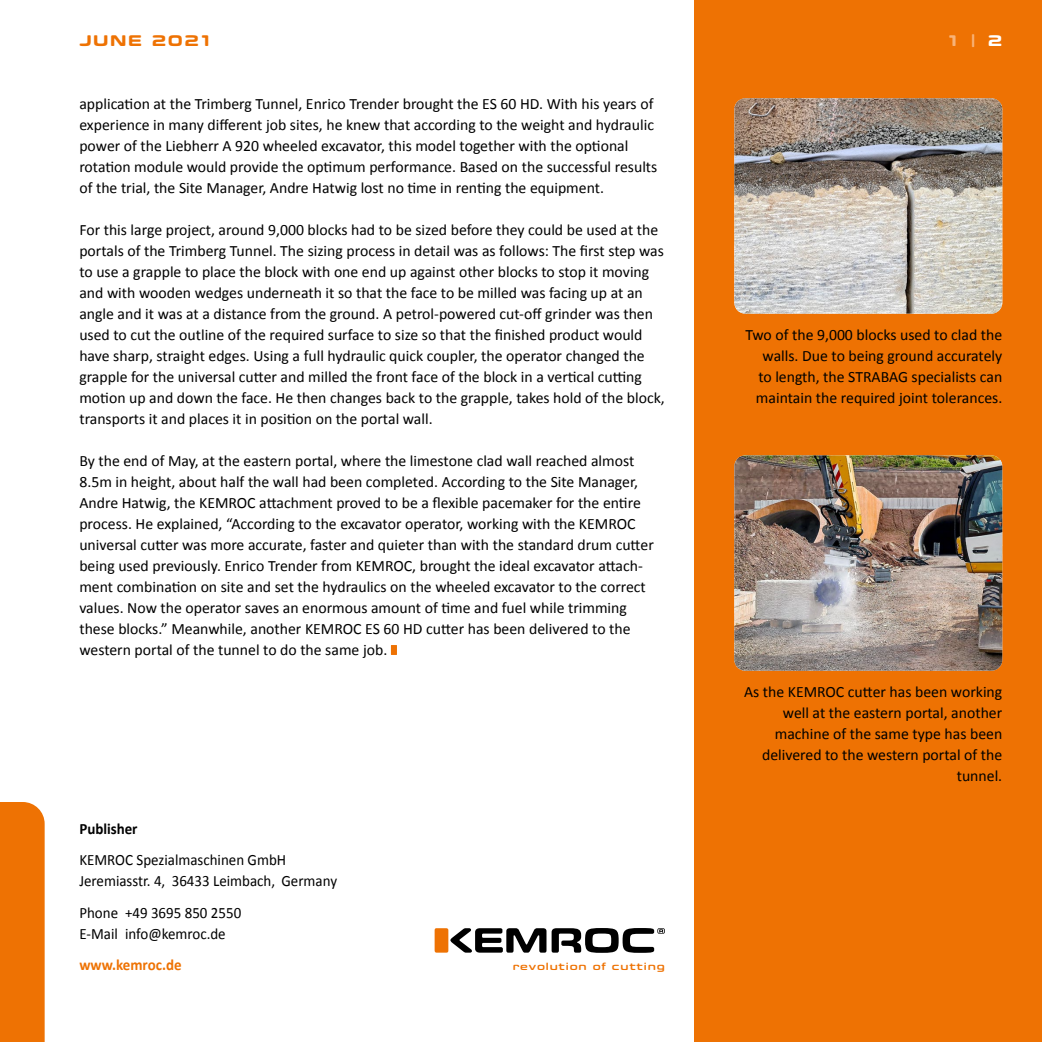
<style>
.page{position:relative;width:1042px;height:1042px;background:#fff}
.page>*{position:absolute;margin:0;border:0;box-sizing:border-box;transform-origin:0 0}
.t1{font:15.75px/21px "Calibri";color:#000}
.t2{font:15.75px/21px "Calibri";color:#000;scale:.95 1}
.t3{font:700 15.75px "Calibri";color:#ee7203;scale:.95 1}
.t4{font:700 15.75px "Calibri";color:#000;scale:.95 1}
.t5{font:700 15.75px "Eurostile Candy LT Pro";letter-spacing:.1em;color:#ee7203}
.t6{font:700 15.75px "Eurostile Candy LT Pro";color:#f8b378}
.t7{font:600 10.85px "Eurostile Candy LT Pro";letter-spacing:.075em;color:#ee7203}
.s1{color:#fff}
</style>
<div class="page">
<div style="left:694px;top:0;width:348px;height:1042px;background:#ee7203"></div>
<div style="left:391px;top:645px;width:6px;height:10px;background:#ee7203"></div>
<img style="left:734px;top:98px;width:268px;height:216px">
<img style="left:734px;top:455px;width:268px;height:216px">
<div style="left:0;top:802px;width:45px;height:240px;background:#ee7203"></div>
<div style="left:435px;top:928px;width:13px;height:24px;background:#ee7203;border-radius:2px"></div>
<svg style="left:450px;top:928px;width:215px;height:25px"></svg>
<p class="t5" style="left:79px;top:32px;width:133px">JUNE 2021</p>
<p class="t6" style="left:948px;top:32px;width:56px">1 | <span class="s1">2</span></p>
<p class="t1" style="left:79px;top:92px;width:579px">application at the Trimberg Tunnel, Enrico Trender brought the ES 60 HD. With his years of experience in many different job sites, he knew that according to the weight and hydraulic power of the Liebherr A 920 wheeled excavator, this model together with the optional rotation module would provide the optimum performance. Based on the successful results of the trial, the Site Manager, Andre Hatwig lost no time in renting the equipment.</p>
<p class="t1" style="left:79px;top:218px;width:587px">For this large project, around 9,000 blocks had to be sized before they could be used at the portals of the Trimberg Tunnel. The sizing process in detail was as follows: The first step was to use a grapple to place the block with one end up against other blocks to stop it moving and with wooden wedges underneath it so that the face to be milled was facing up at an angle and it was at a distance from the ground. A petrol-powered cut-off grinder was then used to cut the outline of the required surface to size so that the finished product would have sharp, straight edges. Using a full hydraulic quick coupler, the operator changed the grapple for the universal cutter and milled the front face of the block in a vertical cutting motion up and down the face. He then changes back to the grapple, takes hold of the block, transports it and places it in position on the portal wall.</p>
<p class="t1" style="left:79px;top:449px;width:576px">By the end of May, at the eastern portal, where the limestone clad wall reached almost 8.5m in height, about half the wall had been completed. According to the Site Manager, Andre Hatwig, the KEMROC attachment proved to be a flexible pacemaker for the entire process. He explained, “According to the excavator operator, working with the KEMROC universal cutter was more accurate, faster and quieter than with the standard drum cutter being used previously. Enrico Trender from KEMROC, brought the ideal excavator attach&shy;ment combination on site and set the hydraulics on the wheeled excavator to the correct values. Now the operator saves an enormous amount of time and fuel while trimming these blocks.” Meanwhile, another KEMROC ES 60 HD cutter has been delivered to the western portal of the tunnel to do the same job.</p>
<p class="t4" style="left:79px;top:818px;width:63px">Publisher</p>
<p class="t2" style="left:79px;top:848px;width:273px">KEMROC Spezialmaschinen GmbH<br>Jeremiasstr. 4, 36433 Leimbach, Germany</p>
<p class="t2" style="left:79px;top:901px;width:172px">Phone +49 3695 850 2550<br>E-Mail info@kemroc.de</p>
<p class="t3" style="left:79px;top:955px;width:109px">www.kemroc.de</p>
<p class="t7" style="left:513px;top:960px;width:154px">revolution of cutting</p>
<p class="t1" style="left:745px;top:323px;width:258px;text-align:right">Two of the 9,000 blocks used to clad the walls. Due to being ground accurately to length, the STRABAG specialists can maintain the required joint tolerances.</p>
<p class="t1" style="left:744px;top:680px;width:260px;text-align:right">As the KEMROC cutter has been working well at the eastern portal, another machine of the same type has been delivered to the western portal of the tunnel.</p>
</div>
